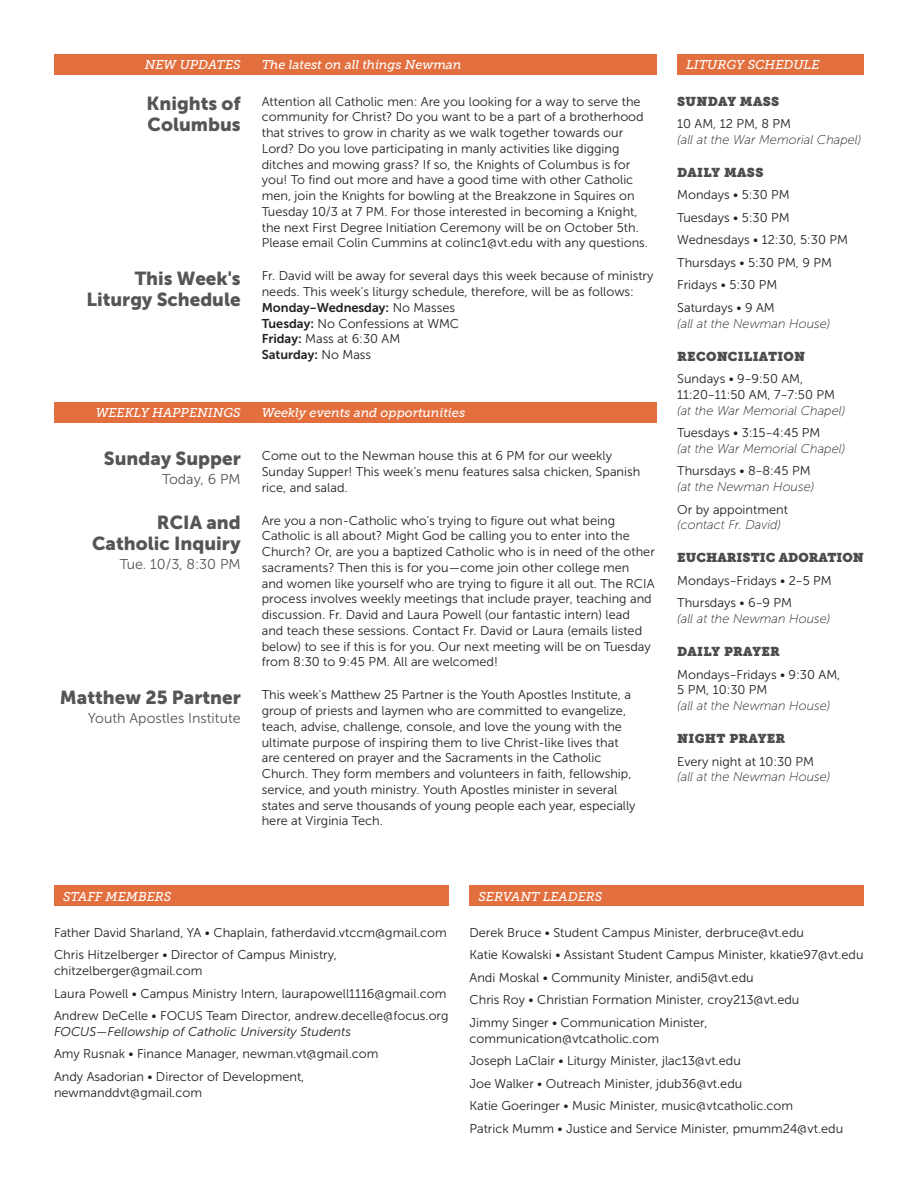
<style>
.page{position:relative;width:918px;height:1188px;background:#fff}
.page>*{position:absolute;margin:0;border:0;box-sizing:border-box;transform-origin:0 0}
.t1{font:18.75px "Museo Sans 900";color:#545555}
.t2{font:14.25px "Museo Sans 300";color:#545555}
.t3{font:12.75px/15.8px "Museo Sans 300";color:#231f20}
.t4{font:italic 12.75px "Museo Sans 100";color:#231f20}
.t5{font:italic 12.75px "Museo Slab 500";color:#fff}
.t6{font:12.75px "Museo Slab";letter-spacing:.025em;color:#4b4c4d}
.t7{font:italic 12.75px "Museo Sans 300";color:#231f20}
.t8{font:12.75px "Museo Sans 700";color:#231f20}
.t9{font:12.75px "Museo Slab";letter-spacing:.005em;color:#4b4c4d}
.s1{font-family:"Museo Sans 300"}
.s2{font-family:"Museo Sans 700"}
</style>
<div class="page">
<div style="left:677px;top:54px;width:187px;height:21px;background:#e36f3f"></div>
<div style="left:54px;top:885px;width:394px;height:21px;background:#e36f3f"></div>
<div style="left:470px;top:885px;width:394px;height:21px;background:#e36f3f"></div>
<div style="left:54px;top:54px;width:602px;height:21px;background:#e36f3f"></div>
<div style="left:54px;top:402px;width:602px;height:21px;background:#e36f3f"></div>
<p class="t5" style="left:145px;top:58px;width:97px">NEW UPDATES</p>
<p class="t1" style="left:146px;top:93px;width:96px">Knights of</p>
<p class="t1" style="left:148px;top:114px;width:95px">Columbus</p>
<p class="t1" style="left:135px;top:268px;width:108px">This Week's</p>
<p class="t1" style="left:86px;top:289px;width:156px">Liturgy Schedule</p>
<p class="t5" style="left:96px;top:405px;width:147px">WEEKLY HAPPENINGS</p>
<p class="t1" style="left:104px;top:447px;width:138px">Sunday Supper</p>
<p class="t2" style="left:162px;top:471px;width:80px">Today, 6 PM</p>
<p class="t1" style="left:157px;top:512px;width:85px">RCIA and</p>
<p class="t1" style="left:92px;top:533px;width:150px">Catholic Inquiry</p>
<p class="t2" style="left:120px;top:557px;width:122px">Tue. 10/3, 8:30 PM</p>
<p class="t1" style="left:60px;top:686px;width:182px">Matthew 25 Partner</p>
<p class="t2" style="left:88px;top:711px;width:154px">Youth Apostles Institute</p>
<p class="t5" style="left:262px;top:58px;width:201px">The latest on all things Newman</p>
<p class="t3" style="left:262px;top:93px;width:384px">Attention all Catholic men: Are you looking for a way to serve the community for Christ? Do you want to be a part of a brotherhood that strives to grow in charity as we walk together towards our Lord? Do you love participating in manly activities like digging ditches and mowing grass? If so, the Knights of Columbus is for you! To find out more and have a good time with other Catholic men, join the Knights for bowling at the Breakzone in Squires on Tuesday 10/3 at 7 PM. For those interested in becoming a Knight, the next First Degree Initiation Ceremony will be on October 5th.</p>
<p class="t3" style="left:262px;top:235px;width:388px">Please email Colin Cummins at colinc1@vt.edu with any questions.</p>
<p class="t3" style="left:262px;top:268px;width:393px">Fr. David will be away for several days this week because of ministry needs. This week's liturgy schedule, therefore, will be as follows:</p>
<p class="t8" style="left:262px;top:300px;width:195px">Monday–Wednesday: <span class="s1">No Masses</span></p>
<p class="t3" style="left:262px;top:315px;width:199px"><span class="s2">Tuesday:</span> No Confessions at WMC</p>
<p class="t3" style="left:262px;top:331px;width:140px"><span class="s2">Friday:</span> Mass at 6:30 AM</p>
<p class="t8" style="left:262px;top:348px;width:111px">Saturday: <span class="s1">No Mass</span></p>
<p class="t5" style="left:262px;top:405px;width:205px">Weekly events and opportunities</p>
<p class="t3" style="left:262px;top:448px;width:380px">Come out to the Newman house this at 6 PM for our weekly<br>Sunday Supper! This week's menu features salsa chicken, Spanish rice, and salad.</p>
<p class="t3" style="left:262px;top:512px;width:395px">Are you a non-Catholic who's trying to figure out what being Catholic is all about? Might God be calling you to enter into the Church? Or, are you a baptized Catholic who is in need of the other sacraments? Then this is for you—come join other college men<br>and women like yourself who are trying to figure it all out. The RCIA process involves weekly meetings that include prayer, teaching and discussion. Fr. David and Laura Powell (our fantastic intern) lead<br>and teach these sessions. Contact Fr. David or Laura (emails listed below) to see if this is for you. Our next meeting will be on Tuesday from 8:30 to 9:45 PM. All are welcomed!</p>
<p class="t3" style="left:262px;top:687px;width:371px">This week's Matthew 25 Partner is the Youth Apostles Institute, a group of priests and laymen who are committed to evangelize, teach, advise, challenge, console, and love the young with the</p>
<p class="t3" style="left:262px;top:734px;width:371px">ultimate purpose of inspiring them to live Christ-like lives that are centered on prayer and the Sacraments in the Catholic Church. They form members and volunteers in faith, fellowship, service, and youth ministry. Youth Apostles minister in several</p>
<p class="t3" style="left:262px;top:797px;width:375px">states and serve thousands of young people each year, especially here at Virginia Tech.</p>
<p class="t5" style="left:686px;top:58px;width:135px">LITURGY SCHEDULE</p>
<p class="t6" style="left:677px;top:94px;width:103px">SUNDAY MASS</p>
<p class="t3" style="left:677px;top:116px;width:115px">10 AM, 12 PM, 8 PM</p>
<p class="t4" style="left:677px;top:133px;width:186px">(all at the War Memorial Chapel)</p>
<p class="t6" style="left:677px;top:165px;width:88px">DAILY MASS</p>
<p class="t3" style="left:677px;top:187px;width:114px">Mondays • 5:30 PM</p>
<p class="t3" style="left:677px;top:210px;width:114px">Tuesdays • 5:30 PM</p>
<p class="t3" style="left:677px;top:232px;width:172px">Wednesdays • 12:30, 5:30 PM</p>
<p class="t3" style="left:677px;top:255px;width:156px">Thursdays • 5:30 PM, 9 PM</p>
<p class="t3" style="left:677px;top:277px;width:102px">Fridays • 5:30 PM</p>
<p class="t3" style="left:677px;top:300px;width:99px">Saturdays • 9 AM</p>
<p class="t4" style="left:677px;top:316px;width:155px">(all at the Newman House)</p>
<p class="t6" style="left:677px;top:349px;width:130px">RECONCILIATION</p>
<p class="t3" style="left:677px;top:371px;width:127px">Sundays • 9–9:50 AM,</p>
<p class="t3" style="left:677px;top:387px;width:159px">11:20–11:50 AM, 7–7:50 PM</p>
<p class="t4" style="left:677px;top:403px;width:170px">(at the War Memorial Chapel)</p>
<p class="t3" style="left:677px;top:425px;width:145px">Tuesdays • 3:15–4:45 PM</p>
<p class="t4" style="left:677px;top:442px;width:170px">(at the War Memorial Chapel)</p>
<p class="t3" style="left:677px;top:463px;width:135px">Thursdays • 8–8:45 PM</p>
<p class="t4" style="left:677px;top:480px;width:139px">(at the Newman House)</p>
<p class="t3" style="left:677px;top:501px;width:112px">Or by appointment</p>
<p class="t4" style="left:677px;top:518px;width:105px">(contact Fr. David)</p>
<p class="t9" style="left:677px;top:550px;width:188px">EUCHARISTIC ADORATION</p>
<p class="t3" style="left:677px;top:573px;width:156px">Mondays–Fridays • 2–5 PM</p>
<p class="t3" style="left:677px;top:595px;width:116px">Thursdays • 6–9 PM</p>
<p class="t4" style="left:677px;top:612px;width:155px">(all at the Newman House)</p>
<p class="t6" style="left:677px;top:644px;width:104px">DAILY PRAYER</p>
<p class="t3" style="left:677px;top:666px;width:165px">Mondays–Fridays • 9:30 AM,</p>
<p class="t3" style="left:677px;top:682px;width:92px">5 PM, 10:30 PM</p>
<p class="t4" style="left:677px;top:699px;width:155px">(all at the Newman House)</p>
<p class="t6" style="left:677px;top:731px;width:110px">NIGHT PRAYER</p>
<p class="t3" style="left:677px;top:753px;width:138px">Every night at 10:30 PM</p>
<p class="t4" style="left:677px;top:770px;width:155px">(all at the Newman House)</p>
<p class="t5" style="left:63px;top:889px;width:110px">STAFF MEMBERS</p>
<p class="t5" style="left:478px;top:889px;width:125px">SERVANT LEADERS</p>
<p class="t3" style="left:54px;top:925px;width:394px">Father David Sharland, YA • Chaplain, fatherdavid.vtccm@gmail.com</p>
<p class="t3" style="left:54px;top:947px;width:284px">Chris Hitzelberger • Director of Campus Ministry,</p>
<p class="t3" style="left:54px;top:963px;width:150px">chitzelberger@gmail.com</p>
<p class="t3" style="left:54px;top:986px;width:394px">Laura Powell • Campus Ministry Intern, laurapowell1116@gmail.com</p>
<p class="t3" style="left:54px;top:1008px;width:396px">Andrew DeCelle • FOCUS Team Director, andrew.decelle@focus.org</p>
<p class="t7" style="left:54px;top:1025px;width:299px">FOCUS—Fellowship of Catholic University Students</p>
<p class="t3" style="left:54px;top:1046px;width:326px">Amy Rusnak • Finance Manager, newman.vt@gmail.com</p>
<p class="t3" style="left:54px;top:1069px;width:252px">Andy Asadorian • Director of Development,</p>
<p class="t3" style="left:54px;top:1085px;width:150px">newmanddvt@gmail.com</p>
<p class="t3" style="left:470px;top:925px;width:336px">Derek Bruce • Student Campus Minister, derbruce@vt.edu</p>
<p class="t3" style="left:470px;top:947px;width:396px">Katie Kowalski • Assistant Student Campus Minister, kkatie97@vt.edu</p>
<p class="t3" style="left:470px;top:970px;width:286px">Andi Moskal • Community Minister, andi5@vt.edu</p>
<p class="t3" style="left:470px;top:992px;width:331px">Chris Roy • Christian Formation Minister, croy213@vt.edu</p>
<p class="t3" style="left:470px;top:1015px;width:240px">Jimmy Singer • Communication Minister,</p>
<p class="t3" style="left:470px;top:1031px;width:191px">communication@vtcatholic.com</p>
<p class="t3" style="left:470px;top:1053px;width:273px">Joseph LaClair • Liturgy Minister, jlac13@vt.edu</p>
<p class="t3" style="left:470px;top:1076px;width:274px">Joe Walker • Outreach Minister, jdub36@vt.edu</p>
<p class="t3" style="left:470px;top:1098px;width:325px">Katie Goeringer • Music Minister, music@vtcatholic.com</p>
<p class="t3" style="left:470px;top:1121px;width:375px">Patrick Mumm • Justice and Service Minister, pmumm24@vt.edu</p>
</div>
